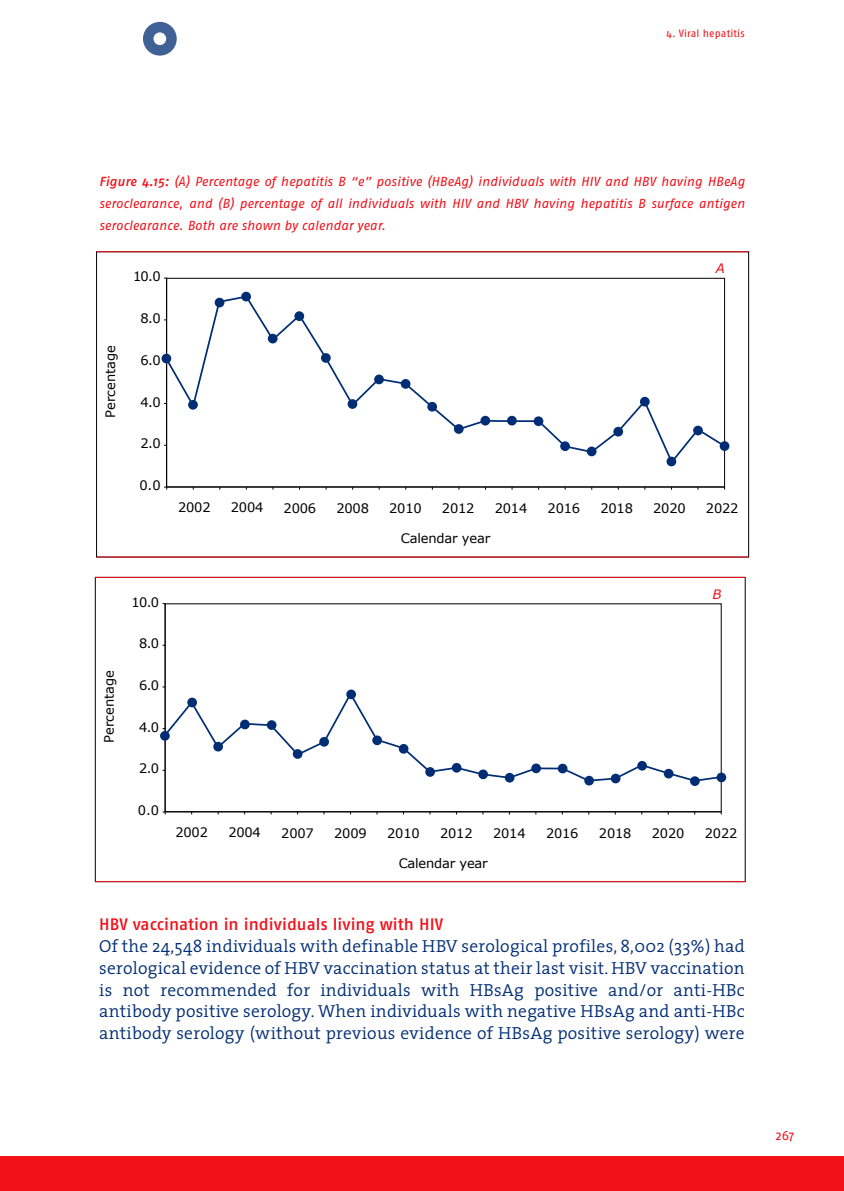
<style>
.page{position:relative;width:844px;height:1191px;background:#fff}
.page>*{position:absolute;margin:0;border:0;box-sizing:border-box;transform-origin:0 0}
.t1{font:300 17.5px/21.9px "The Serif";letter-spacing:.015em;color:#002d74;text-align:justify}
.t2{font:500 16.62px "Fago No";letter-spacing:.005em;color:#f21019}
.t3{font:italic 13.12px/21.9px "Fago No";color:#f21019;text-align:justify}
.t4{font:13.12px "Verdana";letter-spacing:-.015em;color:#000}
.t5{font:13.12px "Fago No";color:#f21019}
.t6{font:italic 13.12px "Verdana";color:#f21019}
.t7{font:12.95px "Verdana";letter-spacing:-.015em;color:#000}
.t8{font:italic 12.95px "Verdana";color:#f21019}
.t9{font:10.5px "Fago No";letter-spacing:.01em;color:#f21019}
.s1{font-weight:500}
</style>
<div class="page">
<div style="left:0;top:1156px;width:843px;height:35px;background:#f21019"></div>
<hr style="left:96px;top:251px;width:652px;height:1px;background:#f21019">
<hr style="left:97px;top:556px;width:651px;height:1px;background:#f21019">
<hr style="left:166px;top:486px;width:558px;height:1px;background:#000">
<hr style="left:166px;top:278px;width:1px;height:209px;background:#000">
<svg style="left:164px;top:295px;width:562px;height:170px"></svg>
<div style="left:161px;top:354px;width:10px;height:9px;background:#002d74;border-radius:50%"></div>
<div style="left:188px;top:400px;width:10px;height:10px;background:#002d74;border-radius:50%"></div>
<div style="left:215px;top:298px;width:9px;height:9px;background:#002d74;border-radius:50%"></div>
<div style="left:241px;top:292px;width:10px;height:9px;background:#002d74;border-radius:50%"></div>
<div style="left:268px;top:334px;width:9px;height:9px;background:#002d74;border-radius:50%"></div>
<div style="left:294px;top:311px;width:10px;height:10px;background:#002d74;border-radius:50%"></div>
<div style="left:321px;top:353px;width:9px;height:10px;background:#002d74;border-radius:50%"></div>
<div style="left:347px;top:399px;width:10px;height:10px;background:#002d74;border-radius:50%"></div>
<div style="left:374px;top:374px;width:10px;height:10px;background:#002d74;border-radius:50%"></div>
<div style="left:400px;top:379px;width:10px;height:10px;background:#002d74;border-radius:50%"></div>
<div style="left:427px;top:402px;width:10px;height:9px;background:#002d74;border-radius:50%"></div>
<div style="left:454px;top:424px;width:9px;height:10px;background:#002d74;border-radius:50%"></div>
<div style="left:480px;top:416px;width:10px;height:9px;background:#002d74;border-radius:50%"></div>
<div style="left:507px;top:416px;width:9px;height:9px;background:#002d74;border-radius:50%"></div>
<div style="left:533px;top:416px;width:10px;height:10px;background:#002d74;border-radius:50%"></div>
<div style="left:560px;top:441px;width:9px;height:10px;background:#002d74;border-radius:50%"></div>
<div style="left:586px;top:446px;width:10px;height:10px;background:#002d74;border-radius:50%"></div>
<div style="left:613px;top:427px;width:10px;height:9px;background:#002d74;border-radius:50%"></div>
<div style="left:639px;top:397px;width:10px;height:9px;background:#002d74;border-radius:50%"></div>
<div style="left:666px;top:456px;width:10px;height:10px;background:#002d74;border-radius:50%"></div>
<div style="left:719px;top:441px;width:10px;height:10px;background:#002d74;border-radius:50%"></div>
<div style="left:693px;top:426px;width:9px;height:9px;background:#002d74;border-radius:50%"></div>
<hr style="left:95px;top:577px;width:650px;height:1px;background:#f21019">
<hr style="left:95px;top:881px;width:650px;height:1px;background:#f21019">
<hr style="left:165px;top:811px;width:556px;height:1px;background:#000">
<hr style="left:164px;top:603px;width:1px;height:209px;background:#000">
<svg style="left:162px;top:690px;width:561px;height:93px"></svg>
<div style="left:160px;top:731px;width:10px;height:9px;background:#002d74;border-radius:50%"></div>
<div style="left:187px;top:697px;width:10px;height:10px;background:#002d74;border-radius:50%"></div>
<div style="left:213px;top:742px;width:10px;height:9px;background:#002d74;border-radius:50%"></div>
<div style="left:240px;top:719px;width:10px;height:10px;background:#002d74;border-radius:50%"></div>
<div style="left:267px;top:720px;width:9px;height:10px;background:#002d74;border-radius:50%"></div>
<div style="left:293px;top:749px;width:9px;height:10px;background:#002d74;border-radius:50%"></div>
<div style="left:319px;top:737px;width:10px;height:9px;background:#002d74;border-radius:50%"></div>
<div style="left:346px;top:689px;width:10px;height:10px;background:#002d74;border-radius:50%"></div>
<div style="left:372px;top:735px;width:10px;height:10px;background:#002d74;border-radius:50%"></div>
<div style="left:398px;top:744px;width:10px;height:9px;background:#002d74;border-radius:50%"></div>
<div style="left:425px;top:767px;width:10px;height:10px;background:#002d74;border-radius:50%"></div>
<div style="left:451px;top:763px;width:10px;height:9px;background:#002d74;border-radius:50%"></div>
<div style="left:478px;top:769px;width:10px;height:10px;background:#002d74;border-radius:50%"></div>
<div style="left:504px;top:773px;width:10px;height:9px;background:#002d74;border-radius:50%"></div>
<div style="left:531px;top:763px;width:10px;height:10px;background:#002d74;border-radius:50%"></div>
<svg style="left:557px;top:763px;width:10px;height:10px"></svg>
<div style="left:584px;top:776px;width:10px;height:9px;background:#002d74;border-radius:50%"></div>
<svg style="left:610px;top:773px;width:10px;height:10px"></svg>
<div style="left:637px;top:761px;width:9px;height:9px;background:#002d74;border-radius:50%"></div>
<div style="left:663px;top:769px;width:10px;height:9px;background:#002d74;border-radius:50%"></div>
<svg style="left:716px;top:772px;width:10px;height:10px"></svg>
<div style="left:689px;top:776px;width:10px;height:10px;background:#002d74;border-radius:50%"></div>
<svg style="left:143px;top:22px;width:34px;height:34px"></svg>
<p class="t9" style="left:666px;top:28px;width:80px">4. Viral hepatitis</p>
<p class="t3" style="left:99px;top:170px;width:646px"><span class="s1">Figure 4.15:</span> (A) Percentage of hepatitis B “e” positive (HBeAg) individuals with HIV and HBV having HBeAg seroclearance, and (B) percentage of all individuals with HIV and HBV having hepatitis B surface antigen seroclearance. Both are shown by calendar year.</p>
<p class="t4" style="left:133px;top:268px;width:29px">10.0</p>
<p class="t4" style="left:141px;top:310px;width:22px">8.0</p>
<p class="t6" style="left:715px;top:260px;width:10px">A</p>
<p class="t4" style="left:102px;top:418px;width:74px;rotate:-90deg">Percentage</p>
<p class="t4" style="left:141px;top:352px;width:22px">6.0</p>
<p class="t4" style="left:141px;top:393px;width:22px">4.0</p>
<p class="t4" style="left:141px;top:435px;width:22px">2.0</p>
<p class="t4" style="left:139px;top:477px;width:23px">0.0</p>
<p class="t4" style="left:178px;top:499px;width:34px">2002</p>
<p class="t4" style="left:231px;top:499px;width:34px">2004</p>
<p class="t4" style="left:283px;top:500px;width:34px">2006</p>
<p class="t4" style="left:336px;top:500px;width:34px">2008</p>
<p class="t4" style="left:389px;top:500px;width:34px">2010</p>
<p class="t4" style="left:442px;top:500px;width:34px">2012</p>
<p class="t4" style="left:494px;top:500px;width:34px">2014</p>
<p class="t4" style="left:547px;top:500px;width:34px">2016</p>
<p class="t4" style="left:600px;top:500px;width:34px">2018</p>
<p class="t4" style="left:653px;top:500px;width:34px">2020</p>
<p class="t4" style="left:705px;top:500px;width:34px">2022</p>
<p class="t4" style="left:401px;top:530px;width:91px">Calendar year</p>
<p class="t7" style="left:101px;top:743px;width:74px;rotate:-90deg">Percentage</p>
<p class="t7" style="left:132px;top:594px;width:29px">10.0</p>
<p class="t7" style="left:139px;top:635px;width:21px">8.0</p>
<p class="t7" style="left:139px;top:677px;width:21px">6.0</p>
<p class="t7" style="left:139px;top:718px;width:21px">4.0</p>
<p class="t7" style="left:139px;top:760px;width:21px">2.0</p>
<p class="t7" style="left:138px;top:802px;width:23px">0.0</p>
<p class="t8" style="left:712px;top:586px;width:10px">B</p>
<p class="t7" style="left:175px;top:824px;width:34px">2002</p>
<p class="t7" style="left:228px;top:824px;width:34px">2004</p>
<p class="t7" style="left:281px;top:825px;width:34px">2007</p>
<p class="t7" style="left:334px;top:825px;width:34px">2009</p>
<p class="t7" style="left:387px;top:825px;width:34px">2010</p>
<p class="t7" style="left:440px;top:825px;width:34px">2012</p>
<p class="t7" style="left:493px;top:825px;width:34px">2014</p>
<p class="t7" style="left:546px;top:825px;width:34px">2016</p>
<p class="t7" style="left:598px;top:825px;width:34px">2018</p>
<p class="t7" style="left:651px;top:825px;width:34px">2020</p>
<p class="t7" style="left:704px;top:825px;width:34px">2022</p>
<p class="t7" style="left:398px;top:855px;width:91px">Calendar year</p>
<p class="t2" style="left:99px;top:914px;width:345px">HBV vaccination in individuals living with HIV</p>
<p class="t1" style="left:99px;top:934px;width:646px">Of the 24,548 individuals with definable HBV serological profiles, 8,002 (33%) had serological evidence of HBV vaccination status at their last visit. HBV vaccination is not recommended for individuals with HBsAg positive and/or anti-HBc antibody positive serology. When individuals with negative HBsAg and anti-HBc antibody serology (without previous evidence of HBsAg positive serology) were</p>
<p class="t5" style="left:775px;top:1128px;width:20px">267</p>
</div>
